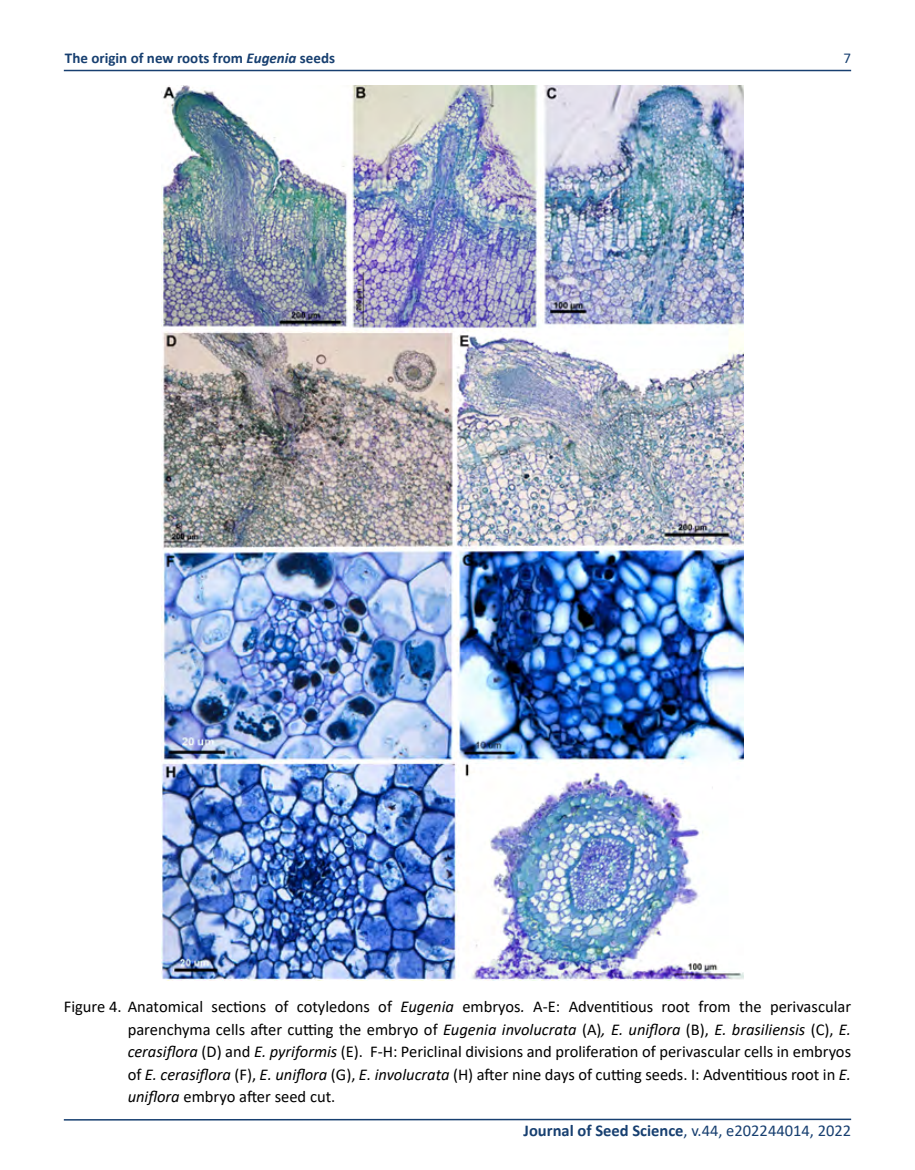
<style>
.page{position:relative;width:915px;height:1170px;background:#fff}
.page>*{position:absolute;margin:0;border:0;box-sizing:border-box;transform-origin:0 0}
.t1{font:16.5px/22.5px "Calibri";color:#000;text-align:justify}
.t2{font:16.5px "Calibri";color:#173f70}
.t3{font:700 15px "Calibri";color:#173f70}
.t4{font:15px "Calibri";color:#173f70}
.s1{font-style:italic}
.s2{font-weight:700}
</style>
<div class="page">
<img style="left:161px;top:85px;width:582px;height:895px">
<svg style="left:63px;top:1118px;width:789px;height:3px;background:#8a9eb7"></svg>
<hr style="left:64px;top:70px;width:786px;height:1px;background:#173f70">
<p class="t3" style="left:65px;top:48px;width:271px">The origin of new roots from <span class="s1">Eugenia</span> seeds</p>
<p class="t4" style="left:843px;top:47px;width:9px">7</p>
<p class="t1" style="left:128px;top:994px;width:724px;text-indent:-64px">Figure 4. Anatomical sections of cotyledons of <span class="s1">Eugenia</span> embryos<span class="s1">.</span> A-E: Adventitious root from the perivascular parenchyma cells after cutting the embryo of <span class="s1">Eugenia involucrata</span> (A)<span class="s1">, E. uniflora</span> (B), <span class="s1">E. brasiliensis</span> (C), <span class="s1">E. cerasiflora</span> (D) and <span class="s1">E. pyriformis</span> (E). F-H: Periclinal divisions and proliferation of perivascular cells in embryos of <span class="s1">E. cerasiflora</span> (F), <span class="s1">E. uniflora</span> (G), <span class="s1">E. involucrata</span> (H) after nine days of cutting seeds. I: Adventitious root in <span class="s1">E. uniflora</span> embryo after seed cut.</p>
<p class="t2" style="left:523px;top:1118px;width:329px"><span class="s2">Journal of Seed Science</span>, v.44, e202244014, 2022</p>
</div>
